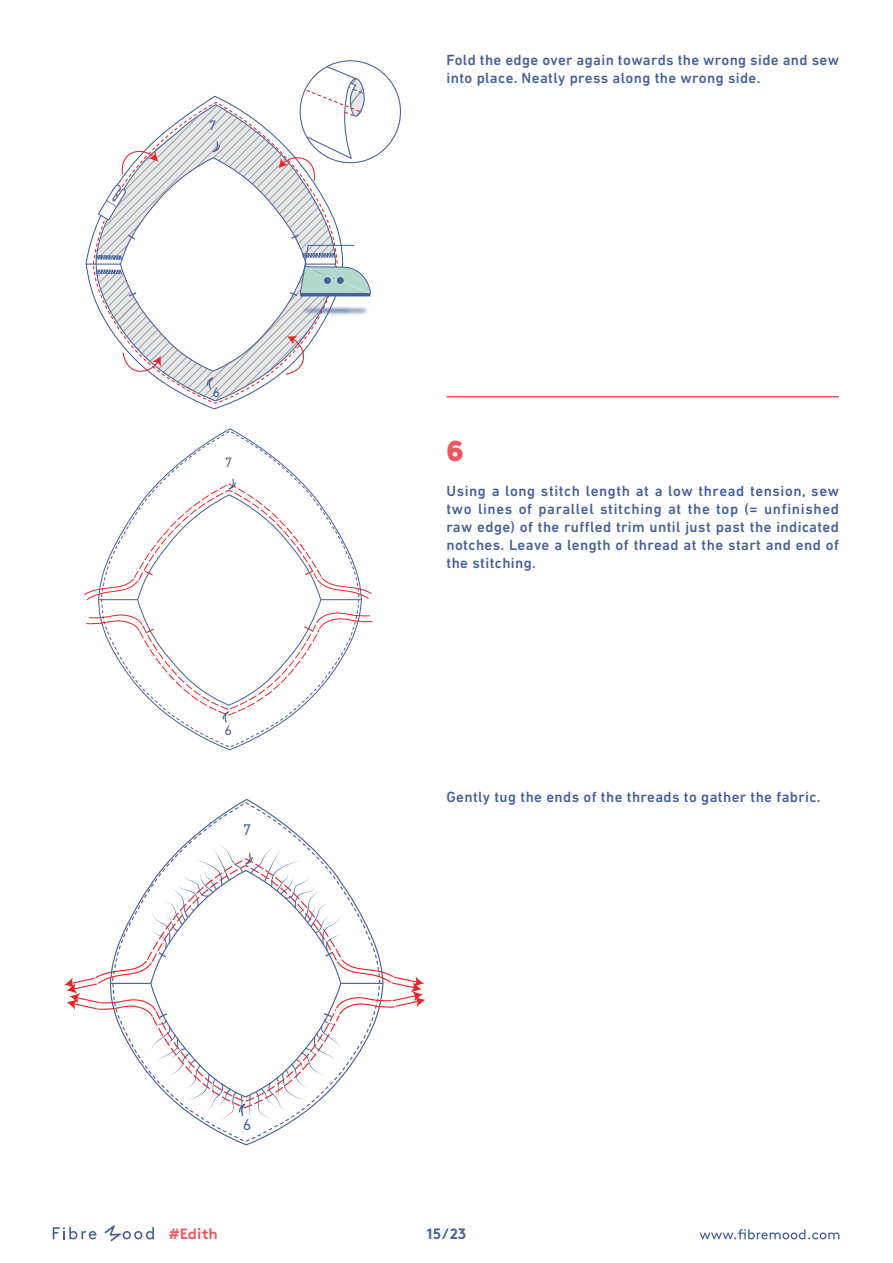
<style>
.page{position:relative;width:893px;height:1263px;background:#fff}
.page>*{position:absolute;margin:0;border:0;box-sizing:border-box;transform-origin:0 0}
.t1{font:900 28.5px "Raleway";color:#f0565d}
.t2{font:15.75px "DIN Next LT Pro";color:#466199}
.t3{font:500 15px/18px "DIN Next LT Pro";letter-spacing:.025em;color:#456099}
.t4{font:700 15px "Brown";letter-spacing:-.01em;color:#f0565d}
.t5{font:700 15px "Brown";color:#456099}
.t6{font:14.1px "DIN Next LT Pro";color:#466199}
.t7{font:13.95px "DIN Next LT Pro";color:#466199}
</style>
<div class="page">
<svg style="left:699px;top:1229px;width:140px;height:10px"></svg>
<svg style="left:53px;top:1227px;width:44px;height:12px"></svg>
<svg style="left:104px;top:1225px;width:50px;height:16px"></svg>
<hr style="left:446px;top:396px;width:393px;height:1px;background:#f0565d">
<svg style="left:96px;top:65px;width:275px;height:336px"></svg>
<svg style="left:163px;top:430px;width:134px;height:318px"></svg>
<svg style="left:84px;top:477px;width:289px;height:247px"></svg>
<svg style="left:184px;top:798px;width:126px;height:348px"></svg>
<svg style="left:64px;top:845px;width:361px;height:274px"></svg>
<p class="t6" style="left:209px;top:117px;width:9px">7</p>
<p class="t6" style="left:212px;top:384px;width:9px">6</p>
<p class="t7" style="left:225px;top:454px;width:9px">7</p>
<p class="t7" style="left:225px;top:722px;width:9px">6</p>
<p class="t2" style="left:243px;top:821px;width:10px">7</p>
<p class="t2" style="left:243px;top:1115px;width:10px">6</p>
<p class="t3" style="left:446px;top:51px;width:394px">Fold the edge over again towards the wrong side and sew into place. Neatly press along the wrong side.</p>
<h1 class="t1" style="left:446px;top:435px;width:19px">6</h1>
<p class="t3" style="left:446px;top:482px;width:394px;text-align:justify">Using a long stitch length at a low thread tension, sew two lines of parallel stitching at the top (= unfinished raw edge) of the ruffled trim until just past the indicated notches. Leave a length of thread at the start and end of the stitching.</p>
<p class="t3" style="left:446px;top:788px;width:376px">Gently tug the ends of the threads to gather the fabric.</p>
<p class="t4" style="left:169px;top:1222px;width:50px">#Edith</p>
<p class="t5" style="left:426px;top:1221px;width:42px">15/23</p>
</div>
